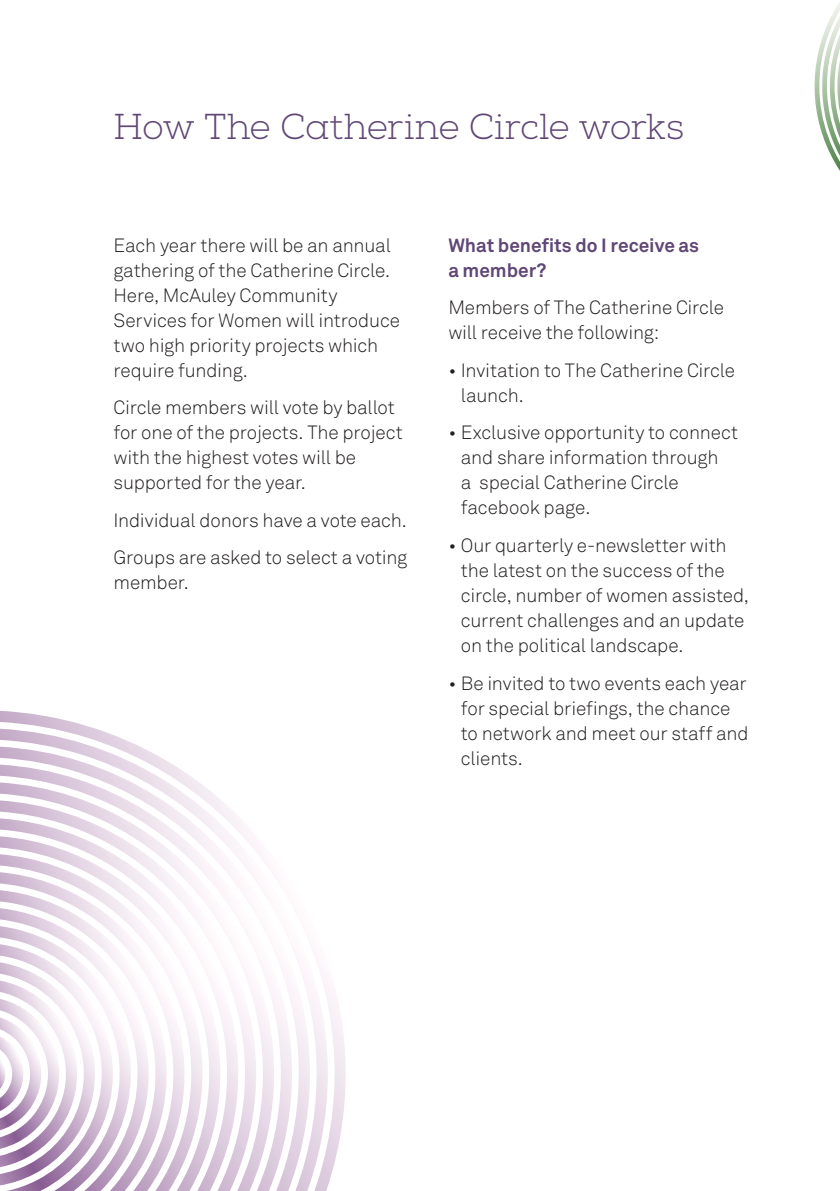
<style>
.page{position:relative;width:840px;height:1191px;background:#fff}
.page>*{position:absolute;margin:0;border:0;box-sizing:border-box;transform-origin:0 0}
.Heading2{font:300 36px "Nexa Slab";letter-spacing:-.02em;color:#604776}
.Body1{font:300 19px/25px "Akkurat";letter-spacing:-.01em;color:#231f20}
.Body1_Bullets{font:300 19px/25px "Akkurat";letter-spacing:-.01em;color:#231f20}
.Subheading1{font:700 19px/25px "Akkurat";letter-spacing:-.005em;color:#604776}
</style>
<div class="page">
<svg style="left:0;top:711px;width:346px;height:480px"></svg>
<svg style="left:814px;top:4px;width:25px;height:165px"></svg>
<p class="Heading2" style="left:113px;top:105px;width:572px">How The Catherine Circle works</p>
<p class="Body1" style="left:113px;top:233px;width:288px">Each year there will be an annual gathering of the Catherine Circle.<br>Here, McAuley Community<br>Services for Women will introduce two high priority projects which require funding.</p>
<p class="Body1" style="left:113px;top:396px;width:290px">Circle members will vote by ballot for one of the projects. The project with the highest votes will be supported for the year.</p>
<p class="Body1" style="left:113px;top:508px;width:294px">Individual donors have a vote each.</p>
<p class="Body1" style="left:113px;top:546px;width:295px">Groups are asked to select a voting member.</p>
<p class="Subheading1" style="left:448px;top:233px;width:252px">What benefits do I receive as a member?</p>
<p class="Body1" style="left:448px;top:296px;width:277px">Members of The Catherine Circle will receive the following:</p>
<p class="Body1_Bullets" style="left:460px;top:358px;width:275px;text-indent:-12px">• Invitation to The Catherine Circle launch.</p>
<p class="Body1_Bullets" style="left:460px;top:421px;width:278px;text-indent:-12px">• Exclusive opportunity to connect and share information through<br>a special Catherine Circle facebook page.</p>
<p class="Body1_Bullets" style="left:460px;top:533px;width:289px;text-indent:-12px">• Our quarterly e-newsletter with the latest on the success of the circle, number of women assisted, current challenges and an update on the political landscape.</p>
<p class="Body1_Bullets" style="left:460px;top:671px;width:289px;text-indent:-12px">• Be invited to two events each year for special briefings, the chance to network and meet our staff and clients.</p>
</div>
